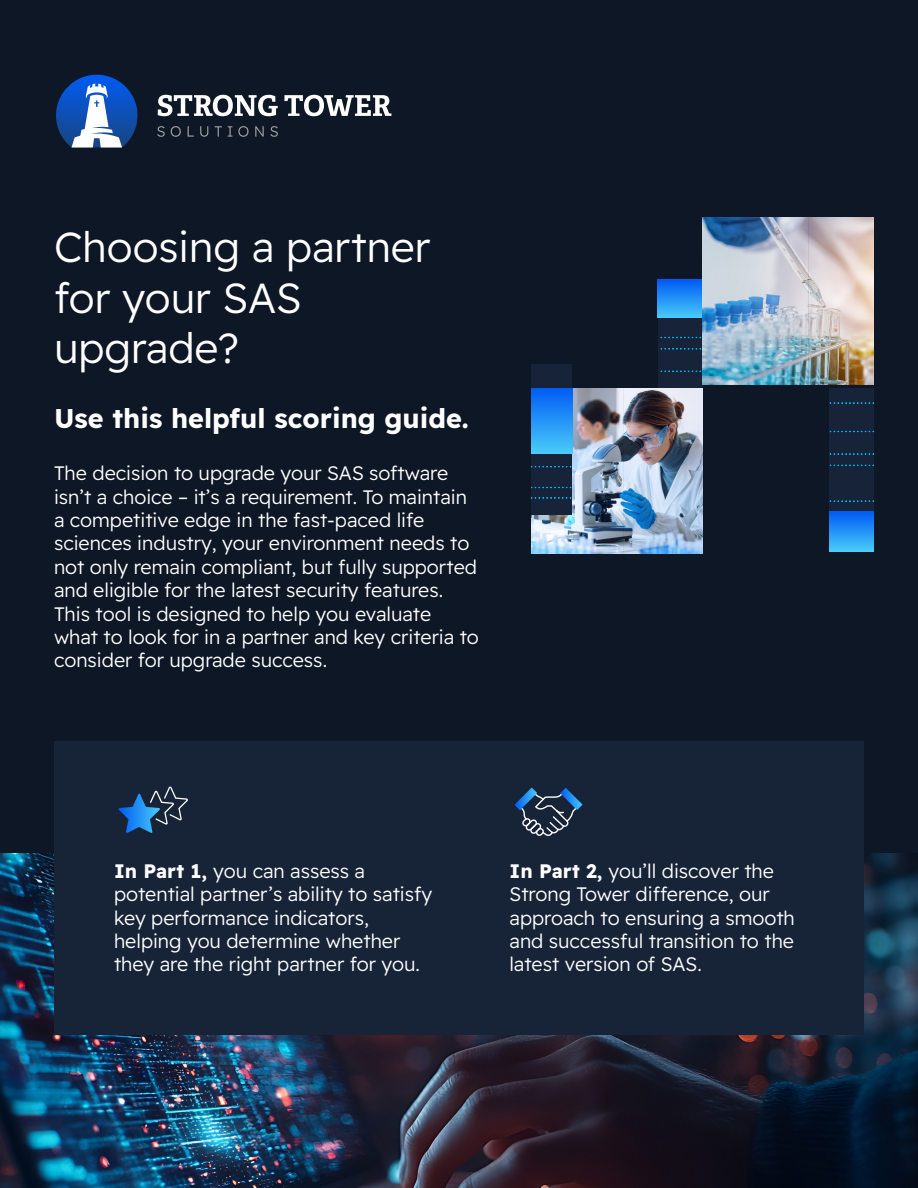
<style>
.page{position:relative;width:918px;height:1188px;background:#fff}
.page>*{position:absolute;margin:0;border:0;box-sizing:border-box;transform-origin:0 0}
.t1{font:42px/50.4px "Readex Pro";color:#fff}
.t2{font:27px "Readex Pro";color:#fff}
.t3{font:19.5px/23.4px "Readex Pro";color:#fff}
</style>
<div class="page">
<img style="left:0;top:852px;width:918px;height:336px">
<div style="left:0;top:0;width:918px;height:852px;background:#0d1726"></div>
<div style="left:54px;top:741px;width:810px;height:294px;background:#172438"></div>
<svg style="left:56px;top:75px;width:82px;height:72px"></svg>
<svg style="left:158px;top:95px;width:120px;height:21px"></svg>
<svg style="left:284px;top:95px;width:107px;height:21px"></svg>
<svg style="left:157px;top:126px;width:8px;height:11px"></svg>
<svg style="left:171px;top:126px;width:10px;height:11px"></svg>
<svg style="left:188px;top:126px;width:6px;height:11px"></svg>
<svg style="left:200px;top:126px;width:8px;height:11px"></svg>
<svg style="left:215px;top:126px;width:7px;height:11px"></svg>
<svg style="left:228px;top:126px;width:4px;height:11px"></svg>
<svg style="left:238px;top:126px;width:11px;height:11px"></svg>
<svg style="left:255px;top:126px;width:9px;height:11px"></svg>
<svg style="left:270px;top:126px;width:8px;height:11px"></svg>
<svg style="left:71px;top:84px;width:51px;height:64px;background:#759bd7"></svg>
<div style="left:658px;top:279px;width:44px;height:253px;background:#162339"></div>
<div style="left:658px;top:279px;width:44px;height:38px;background:linear-gradient(to bottom,#005af4,#45c5f9)"></div>
<svg style="left:660px;top:337px;width:41px;height:1px"></svg>
<svg style="left:660px;top:348px;width:41px;height:1px"></svg>
<svg style="left:660px;top:371px;width:41px;height:1px"></svg>
<div style="left:829px;top:388px;width:45px;height:163px;background:#162339"></div>
<svg style="left:829px;top:431px;width:45px;height:1px"></svg>
<svg style="left:829px;top:453px;width:45px;height:2px"></svg>
<svg style="left:829px;top:465px;width:45px;height:1px"></svg>
<svg style="left:829px;top:501px;width:45px;height:1px"></svg>
<svg style="left:829px;top:402px;width:45px;height:2px"></svg>
<div style="left:829px;top:512px;width:45px;height:39px;background:linear-gradient(to bottom,#015ef4,#48caf9)"></div>
<img style="left:531px;top:388px;width:171px;height:165px">
<img style="left:702px;top:217px;width:172px;height:168px">
<div style="left:531px;top:364px;width:41px;height:150px;background:#162339"></div>
<svg style="left:531px;top:466px;width:40px;height:1px"></svg>
<svg style="left:531px;top:487px;width:40px;height:1px"></svg>
<svg style="left:531px;top:497px;width:40px;height:2px"></svg>
<div style="left:531px;top:388px;width:41px;height:65px;background:linear-gradient(to bottom,#005cf4,#49cbf9)"></div>
<svg style="left:118px;top:786px;width:70px;height:47px"></svg>
<svg style="left:514px;top:788px;width:69px;height:48px"></svg>
<p class="t1" style="left:54px;top:223px;width:378px">Choosing a partner for your SAS upgrade?</p>
<p class="t2" style="left:54px;top:403px;width:416px">Use this helpful scoring guide.</p>
<p class="t3" style="left:54px;top:462px;width:426px">The decision to upgrade your SAS software isn’t a choice – it’s a requirement. To maintain a competitive edge in the fast-paced life sciences industry, your environment needs to not only remain compliant, but fully supported and eligible for the latest security features.<br>This tool is designed to help you evaluate what to look for in a partner and key criteria to consider for upgrade success.</p>
<p class="t3" style="left:114px;top:859px;width:320px">In Part 1, you can assess a potential partner’s ability to satisfy key performance indicators, helping you determine whether they are the right partner for you.</p>
<p class="t3" style="left:510px;top:859px;width:287px">In Part 2, you’ll discover the<br>Strong Tower difference, our approach to ensuring a smooth and successful transition to the latest version of SAS.</p>
</div>
